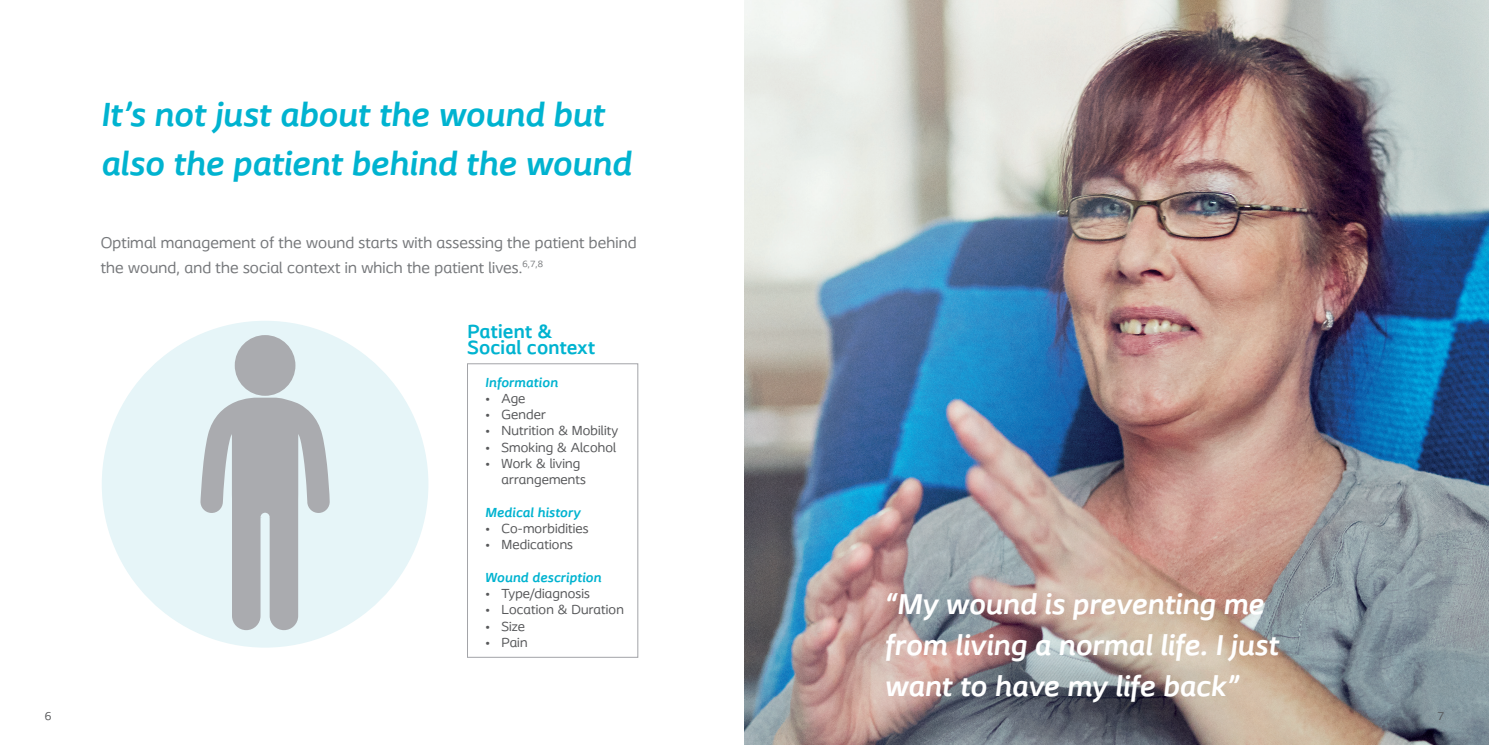
<style>
.page{position:relative;width:1489px;height:745px;background:#fff}
.page>*{position:absolute;margin:0;border:0;box-sizing:border-box;transform-origin:0 0}
.t1{font:italic 700 35px/48.8px "Coloplast";color:#00b3d0}
.t2{font:italic 700 30px/40.6px "Coloplast";letter-spacing:-.005em;color:#fff}
.t3{font:700 20px/16.2px "Coloplast";letter-spacing:.01em;color:#00b3d0}
.t4{font:16.25px/24.4px "Coloplast";letter-spacing:.01em;color:#76787b}
.t5{font:13.75px/16.2px "Coloplast";letter-spacing:.01em;color:#57585a}
.t6{font:italic 700 13.75px "Coloplast";letter-spacing:.01em;color:#00b3d0}
.t7{font:11.88px "Coloplast";color:#57585a}
</style>
<div class="page">
<div style="left:467px;top:363px;width:171px;height:294px;border:1px solid #a3a4a8"></div>
<div style="left:102px;top:320px;width:326px;height:327px;background:#e6f5f8;border-radius:50%"></div>
<div style="left:235px;top:335px;width:60px;height:60px;background:#aaabaf;border-radius:50%"></div>
<svg style="left:200px;top:397px;width:130px;height:232px"></svg>
<img style="left:744px;top:0;width:744px;height:744px">
<h1 class="t1" style="left:101px;top:90px;width:532px">It’s not just about the wound but also the patient behind the wound</h1>
<p class="t4" style="left:101px;top:230px;width:537px">Optimal management of the wound starts with assessing the patient behind the wound, and the social context in which the patient lives.<sup>6,7,8</sup></p>
<h3 class="t3" style="left:467px;top:322px;width:129px">Patient &amp;<br>Social context</h3>
<p class="t6" style="left:485px;top:373px;width:74px">Information</p>
<p class="t5" style="left:485px;top:390px;width:42px">• Age</p>
<p class="t5" style="left:485px;top:406px;width:62px">• Gender</p>
<p class="t5" style="left:485px;top:422px;width:134px">• Nutrition &amp; Mobility</p>
<p class="t5" style="left:485px;top:438px;width:132px">• Smoking &amp; Alcohol</p>
<p class="t5" style="left:501px;top:455px;width:86px;text-indent:-16px">• Work &amp; living arrangements</p>
<p class="t6" style="left:485px;top:503px;width:97px">Medical history</p>
<p class="t5" style="left:485px;top:520px;width:105px">• Co-morbidities</p>
<p class="t5" style="left:485px;top:536px;width:89px">• Medications</p>
<p class="t6" style="left:485px;top:568px;width:118px">Wound description</p>
<p class="t5" style="left:485px;top:585px;width:106px">• Type/diagnosis</p>
<p class="t5" style="left:485px;top:601px;width:140px">• Location &amp; Duration</p>
<p class="t5" style="left:485px;top:617px;width:41px">• Size</p>
<p class="t5" style="left:485px;top:633px;width:44px">• Pain</p>
<h2 class="t2" style="left:884px;top:583px;width:395px">“My wound is preventing me from living a normal life. I just want to have my life back”</h2>
<p class="t7" style="left:45px;top:708px;width:8px">6</p>
<p class="t7" style="left:1437px;top:708px;width:8px">7</p>
</div>
